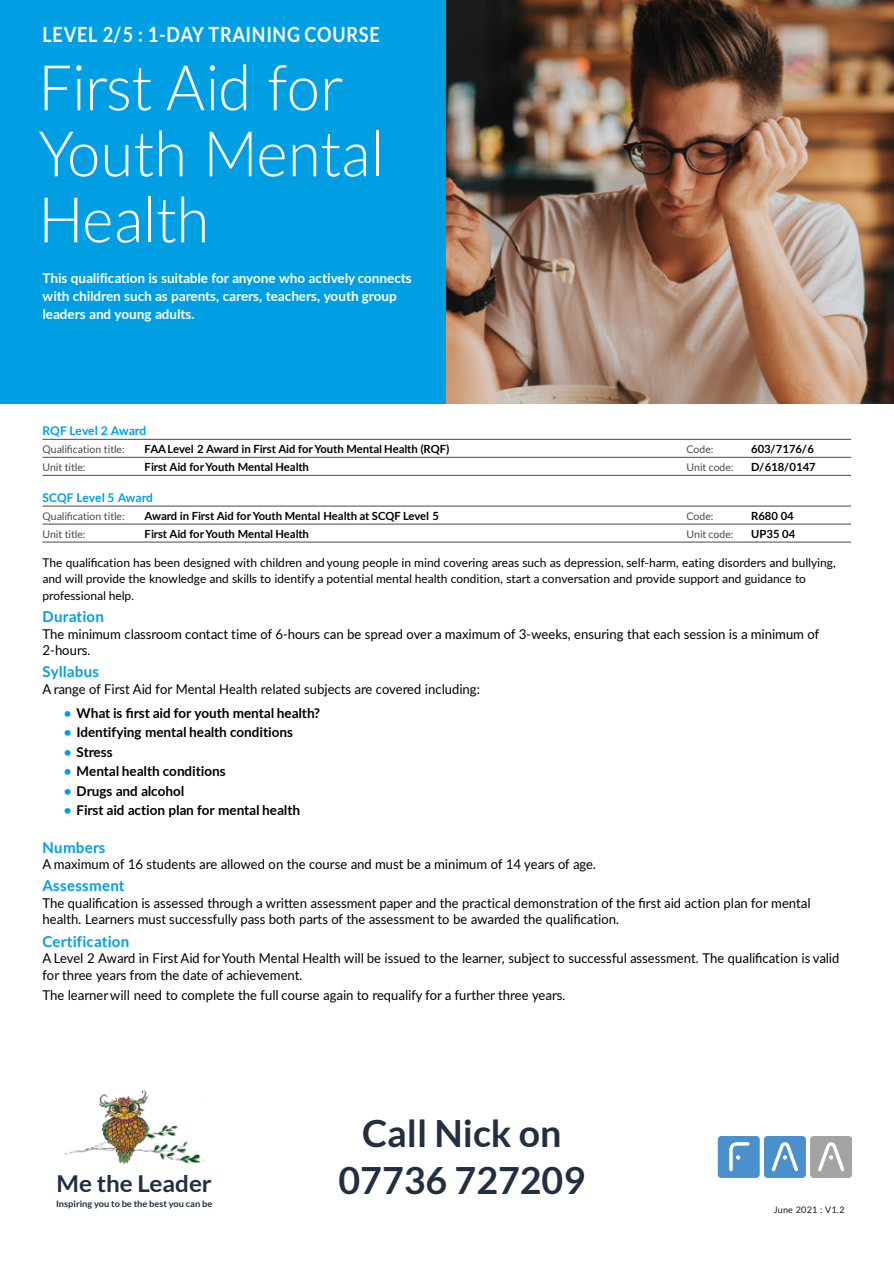
<style>
.page{position:relative;width:894px;height:1263px;background:#fff}
.page>*{position:absolute;margin:0;border:0;box-sizing:border-box;transform-origin:0 0}
.t1{font:300 63px/66px "Lato";letter-spacing:-.01em;color:#fff;scale:.95 1}
.t2{font:700 37.5px/47.4px "Lato";color:#212f3f;text-align:center}
.t3{font:700 23.25px "Lato";color:#212f3f;scale:1.04 1}
.t4{font:700 21px "Lato";letter-spacing:.035em;color:#fff;scale:.86 1}
.t5{font:700 15px "Lato";letter-spacing:.015em;color:#009fe3}
.t6{font:13.5px/16.5px "Lato";color:#000}
.t7{font:700 13.5px "Lato";letter-spacing:-.005em;color:#000}
.t8{font:700 13.5px/18px "Lato";letter-spacing:-.005em;color:#fff}
.t9{font:12px/16.5px "Lato";color:#000}
.t10{font:700 12px "Lato";letter-spacing:-.005em;color:#009fe3}
.t11{font:700 11.25px "Lato";letter-spacing:-.005em;color:#000}
.t12{font:10.5px "Lato";letter-spacing:-.005em;color:#4a4a49}
.t13{font:9px "Lato";letter-spacing:.025em;color:#1e1c1a}
.t14{font:700 8.85px "Lato";color:#212f3f;scale:1.04 1}
.s1{color:#009fe3}
</style>
<div class="page">
<hr style="left:43px;top:439px;width:807px;height:1px;background:#4a4a49">
<hr style="left:43px;top:457px;width:807px;height:1px;background:#4a4a49">
<hr style="left:43px;top:475px;width:807px;height:1px;background:#4a4a49">
<hr style="left:43px;top:506px;width:807px;height:1px;background:#4a4a49">
<hr style="left:43px;top:524px;width:807px;height:1px;background:#4a4a49">
<hr style="left:43px;top:542px;width:807px;height:1px;background:#4a4a49">
<div style="left:0;top:0;width:446px;height:404px;background:#009fe3"></div>
<img style="left:446px;top:0;width:447px;height:404px">
<div style="left:763px;top:1136px;width:42px;height:42px;background:#4a90cd;border-radius:4px"></div>
<div style="left:809px;top:1136px;width:42px;height:42px;background:#a5a3a2;border-radius:4px"></div>
<div style="left:717px;top:1136px;width:42px;height:42px;background:#4a90cd;border-radius:4px"></div>
<svg style="left:771px;top:1142px;width:27px;height:29px"></svg>
<svg style="left:818px;top:1142px;width:26px;height:29px"></svg>
<svg style="left:729px;top:1142px;width:20px;height:29px"></svg>
<img style="left:65px;top:1090px;width:139px;height:73px">
<h3 class="t4" style="left:43px;top:26px;width:393px">LEVEL 2/5 : 1-DAY TRAINING COURSE</h3>
<h1 class="t1" style="left:38px;top:58px;width:365px">First Aid for<br>Youth Mental<br>Health</h1>
<p class="t8" style="left:43px;top:270px;width:370px">This qualification is suitable for anyone who actively connects with children such as parents, carers, teachers, youth group leaders and young adults.</p>
<p class="t10" style="left:43px;top:425px;width:105px">RQF Level 2 Award</p>
<p class="t12" style="left:43px;top:444px;width:84px">Qualification title:</p>
<p class="t11" style="left:145px;top:444px;width:306px">FAALevel 2 Award in First Aid forYouth Mental Health (RQF)</p>
<p class="t12" style="left:686px;top:444px;width:28px">Code:</p>
<p class="t11" style="left:751px;top:444px;width:64px">603/7176/6</p>
<p class="t12" style="left:43px;top:462px;width:45px">Unit title:</p>
<p class="t11" style="left:145px;top:462px;width:166px">First Aid forYouth Mental Health</p>
<p class="t12" style="left:686px;top:462px;width:49px">Unit code:</p>
<p class="t11" style="left:751px;top:462px;width:66px">D/618/0147</p>
<p class="t10" style="left:43px;top:492px;width:112px">SCQF Level 5 Award</p>
<p class="t12" style="left:43px;top:511px;width:84px">Qualification title:</p>
<p class="t11" style="left:145px;top:511px;width:296px">Award in First Aid forYouth Mental Health at SCQF Level 5</p>
<p class="t12" style="left:686px;top:511px;width:28px">Code:</p>
<p class="t11" style="left:751px;top:511px;width:44px">R680 04</p>
<p class="t12" style="left:43px;top:529px;width:45px">Unit title:</p>
<p class="t11" style="left:145px;top:529px;width:166px">First Aid forYouth Mental Health</p>
<p class="t12" style="left:686px;top:529px;width:48px">Unit code:</p>
<p class="t11" style="left:751px;top:529px;width:46px">UP35 04</p>
<p class="t9" style="left:43px;top:555px;width:794px">The qualification has been designed with children and young people in mind covering areas such as depression, self-harm, eating disorders and bullying, and will provide the knowledge and skills to identify a potential mental health condition, start a conversation and provide support and guidance to professional help.</p>
<p class="t5" style="left:43px;top:610px;width:63px">Duration</p>
<p class="t6" style="left:43px;top:626px;width:777px">The minimum classroom contact time of 6-hours can be spread over a maximum of 3-weeks, ensuring that each session is a minimum of<br>2-hours.</p>
<p class="t5" style="left:43px;top:665px;width:58px">Syllabus</p>
<p class="t6" style="left:43px;top:682px;width:439px">A range of First Aid for Mental Health related subjects are covered including:</p>
<p class="t7" style="left:64px;top:707px;width:257px"><span class="s1">•</span> What is first aid for youth mental health?</p>
<p class="t7" style="left:64px;top:726px;width:230px"><span class="s1">•</span> Identifying mental health conditions</p>
<p class="t7" style="left:64px;top:746px;width:50px"><span class="s1">•</span> Stress</p>
<p class="t7" style="left:64px;top:765px;width:163px"><span class="s1">•</span> Mental health conditions</p>
<p class="t7" style="left:64px;top:785px;width:122px"><span class="s1">•</span> Drugs and alcohol</p>
<p class="t7" style="left:64px;top:804px;width:238px"><span class="s1">•</span> First aid action plan for mental health</p>
<p class="t5" style="left:43px;top:841px;width:64px">Numbers</p>
<p class="t6" style="left:43px;top:857px;width:554px">A maximum of 16 students are allowed on the course and must be a minimum of 14 years of age.</p>
<p class="t5" style="left:43px;top:879px;width:84px">Assessment</p>
<p class="t6" style="left:43px;top:896px;width:769px">The qualification is assessed through a written assessment paper and the practical demonstration of the first aid action plan for mental health. Learners must successfully pass both parts of the assessment to be awarded the qualification.</p>
<p class="t5" style="left:43px;top:935px;width:88px">Certification</p>
<p class="t6" style="left:43px;top:951px;width:798px">A Level 2 Award in First Aid forYouth Mental Health will be issued to the learner, subject to successful assessment. The qualification is valid for three years from the date of achievement.</p>
<p class="t6" style="left:43px;top:988px;width:524px">The learnerwill need to complete the full course again to requalify for a further three years.</p>
<h3 class="t3" style="left:57px;top:1174px;width:151px">Me the Leader</h3>
<p class="t14" style="left:56px;top:1199px;width:152px">Inspiring you to be the best you can be</p>
<h2 class="t2" style="left:338px;top:1112px;width:248px">Call Nick on<br>07736 727209</h2>
<p class="t13" style="left:773px;top:1206px;width:72px">June 2021 : V1.2</p>
</div>
